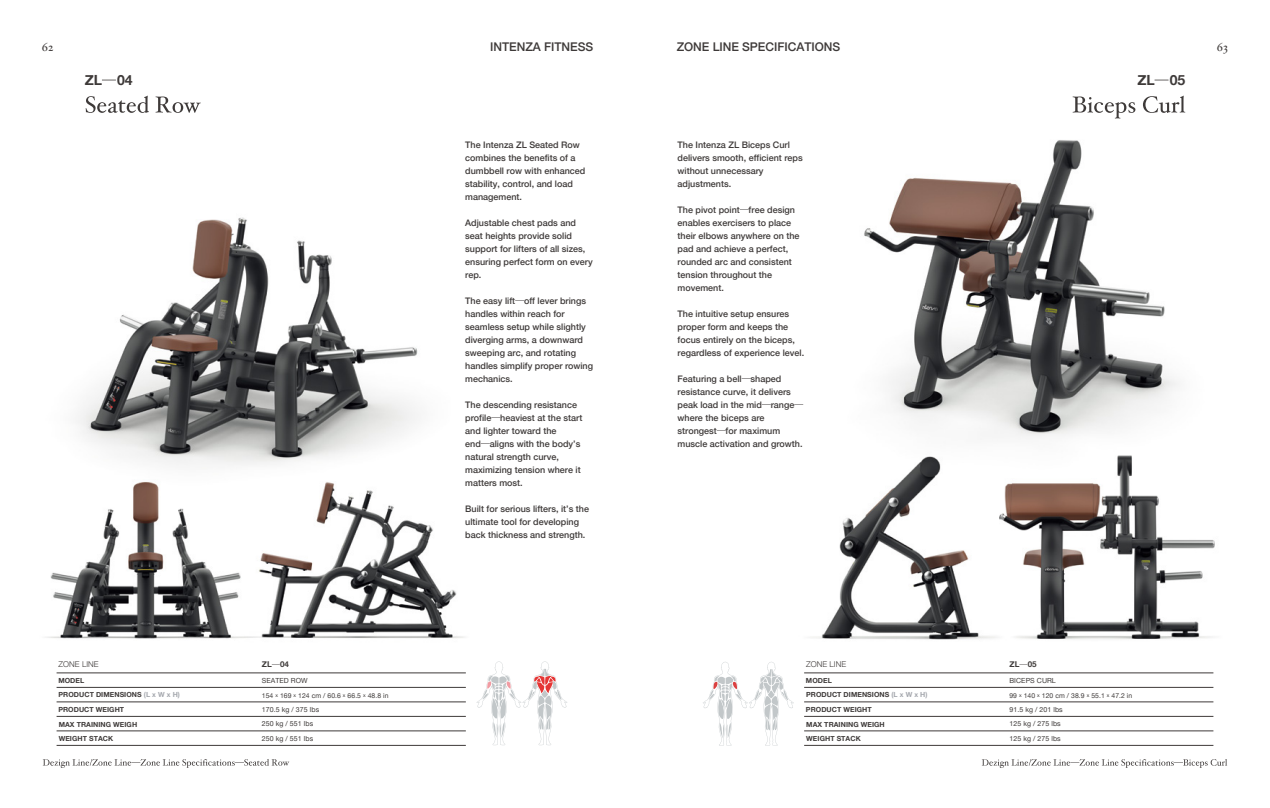
<style>
.page{position:relative;width:1270px;height:808px;background:#fff}
.page>*{position:absolute;margin:0;border:0;box-sizing:border-box;transform-origin:0 0}
.t1{font:700 14px "Helvetica Neue";color:#3e3a39}
.t2{font:500 12px "Helvetica Neue";letter-spacing:-.005em;color:#3e3a39}
.t3{font:12px "Hoefler Text";color:#3e3a39}
.t4{font:500 9px/13px "Helvetica Neue";color:#3e3a39}
.t5{font:300 8px "Helvetica Neue";letter-spacing:.01em;color:#3e3a39}
.t6{font:700 8px "Helvetica Neue";letter-spacing:.005em;color:#3e3a39}
.t7{font:700 7px/14.6px "Helvetica Neue";letter-spacing:.01em;color:#3e3a39}
.t8{font:7px/14.4px "Helvetica Neue";letter-spacing:.01em;color:#3e3a39}
.t9{font:6.8px "Helvetica Neue";letter-spacing:.01em;color:#3e3a39}
.s1{color:#a5a8ae}
.s2{font-size:5.1px}
</style>
<div class="page">
<img style="left:76px;top:217px;width:425px;height:239px">
<img style="left:331px;top:482px;width:133px;height:156px">
<img style="left:46px;top:456px;width:285px;height:183px">
<svg style="left:43px;top:759px;width:246px;height:9px"></svg>
<hr style="left:57px;top:673px;width:409px;height:1px;background:#3e3a39">
<hr style="left:57px;top:687px;width:409px;height:1px;background:#3e3a39">
<hr style="left:57px;top:716px;width:409px;height:1px;background:#3e3a39">
<hr style="left:57px;top:702px;width:409px;height:1px;background:#3e3a39">
<hr style="left:57px;top:745px;width:409px;height:1px;background:#3e3a39">
<hr style="left:57px;top:731px;width:409px;height:1px;background:#3e3a39">
<svg style="left:102px;top:80px;width:14px;height:1px"></svg>
<svg style="left:86px;top:96px;width:115px;height:17px"></svg>
<svg style="left:477px;top:661px;width:90px;height:84px"></svg>
<img style="left:739px;top:95px;width:447px;height:332px">
<svg style="left:982px;top:759px;width:245px;height:9px"></svg>
<img style="left:994px;top:427px;width:221px;height:212px">
<img style="left:810px;top:428px;width:251px;height:237px">
<hr style="left:804px;top:673px;width:409px;height:1px;background:#3e3a39">
<hr style="left:804px;top:687px;width:409px;height:1px;background:#3e3a39">
<hr style="left:804px;top:716px;width:409px;height:1px;background:#3e3a39">
<hr style="left:804px;top:702px;width:409px;height:1px;background:#3e3a39">
<hr style="left:804px;top:745px;width:409px;height:1px;background:#3e3a39">
<hr style="left:804px;top:731px;width:409px;height:1px;background:#3e3a39">
<svg style="left:1154px;top:80px;width:14px;height:1px"></svg>
<svg style="left:1073px;top:96px;width:112px;height:22px"></svg>
<svg style="left:703px;top:662px;width:91px;height:84px"></svg>
<h2 class="t3" style="left:42px;top:40px;width:13px">62</h2>
<h2 class="t2" style="left:490px;top:37px;width:105px">INTENZA FITNESS</h2>
<h2 class="t2" style="left:677px;top:37px;width:165px">ZONE LINE SPECIFICATIONS</h2>
<h2 class="t3" style="left:1217px;top:40px;width:13px">63</h2>
<h1 class="t1" style="left:85px;top:69px;width:50px">ZL 04</h1>
<h1 class="t1" style="left:1137px;top:69px;width:50px">ZL 05</h1>
<p class="t4" style="left:465px;top:137px;width:122px">The Intenza ZL Seated Row combines the benefits of a dumbbell row with enhanced stability, control, and load management.</p>
<p class="t4" style="left:465px;top:215px;width:129px">Adjustable chest pads and seat heights provide solid support for lifters of all sizes, ensuring perfect form on every rep.</p>
<p class="t4" style="left:465px;top:293px;width:129px">The easy lift off lever brings handles within reach for seamless setup while slightly diverging arms, a downward sweeping arc, and rotating handles simplify proper rowing mechanics.</p>
<p class="t4" style="left:465px;top:397px;width:119px">The descending resistance profile heaviest at the start and lighter toward the<br>end aligns with the body’s natural strength curve, maximizing tension where it matters most.</p>
<p class="t4" style="left:465px;top:501px;width:125px">Built for serious lifters, it’s the ultimate tool for developing back thickness and strength.</p>
<p class="t4" style="left:677px;top:137px;width:127px">The Intenza ZL Biceps Curl delivers smooth, efficient reps without unnecessary adjustments.</p>
<p class="t4" style="left:677px;top:202px;width:124px">The pivot point free design enables exercisers to place their elbows anywhere on the pad and achieve a perfect, rounded arc and consistent tension throughout the movement.</p>
<p class="t4" style="left:677px;top:306px;width:128px">The intuitive setup ensures proper form and keeps the focus entirely on the biceps, regardless of experience level.</p>
<p class="t4" style="left:677px;top:371px;width:127px">Featuring a bell shaped resistance curve, it delivers peak load in the mid range where the biceps are strongest for maximum muscle activation and growth.</p>
<p class="t5" style="left:59px;top:658px;width:42px">ZONE LINE</p>
<p class="t7" style="left:58px;top:688px;width:123px">PRODUCT DIMENSIONS <span class="s1">(L x W x H)<br></span>PRODUCT WEIGHT</p>
<p class="t7" style="left:59px;top:732px;width:56px">WEIGHT STACK</p>
<p class="t7" style="left:58px;top:673px;width:27px">MODEL</p>
<p class="t7" style="left:59px;top:717px;width:80px">MAX TRAINING WEIGH</p>
<p class="t6" style="left:262px;top:658px;width:29px">ZL 04</p>
<p class="t8" style="left:262px;top:674px;width:47px">SEATED ROW</p>
<p class="t9" style="left:262px;top:690px;width:128px">154 <span class="s2">x</span> 169 <span class="s2">x</span> 124 cm / 60.6 <span class="s2">x</span> 66.5 <span class="s2">x</span> 48.8 in</p>
<p class="t8" style="left:262px;top:702px;width:59px">170.5 kg / 375 lbs<br>250 kg / 551 lbs<br>250 kg / 551 lbs</p>
<p class="t5" style="left:806px;top:658px;width:42px">ZONE LINE</p>
<p class="t7" style="left:806px;top:688px;width:123px">PRODUCT DIMENSIONS <span class="s1">(L x W x H)<br></span>PRODUCT WEIGHT</p>
<p class="t7" style="left:806px;top:732px;width:56px">WEIGHT STACK</p>
<p class="t7" style="left:806px;top:673px;width:27px">MODEL</p>
<p class="t7" style="left:806px;top:717px;width:80px">MAX TRAINING WEIGH</p>
<p class="t6" style="left:1009px;top:658px;width:29px">ZL 05</p>
<p class="t8" style="left:1009px;top:674px;width:48px">BICEPS CURL</p>
<p class="t9" style="left:1009px;top:690px;width:124px">99 <span class="s2">x</span> 140 <span class="s2">x</span> 120 cm / 38.9 <span class="s2">x</span> 55.1 <span class="s2">x</span> 47.2 in</p>
<p class="t8" style="left:1009px;top:702px;width:55px">91.5 kg / 201 lbs<br>125 kg / 275 lbs<br>125 kg / 275 lbs</p>
</div>
